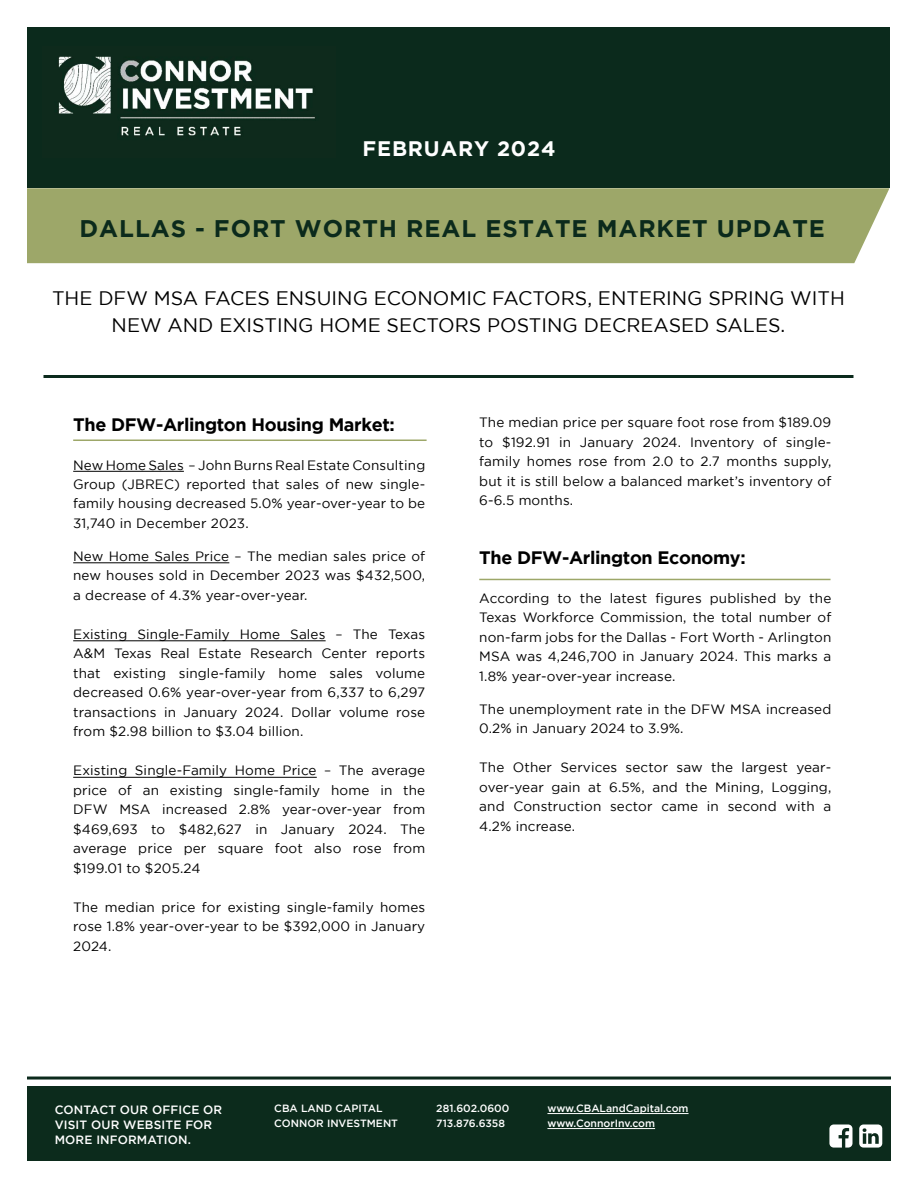
<style>
.page{position:relative;width:918px;height:1188px;background:#fff}
.page>*{position:absolute;margin:0;border:0;box-sizing:border-box;transform-origin:0 0}
.t1{font:700 24px "Gotham";letter-spacing:.04em;color:#0b2a1c}
.t2{font:700 21px "Gotham";letter-spacing:.04em;color:#fff}
.t3{font:19.5px/27px "Gotham";color:#000;text-align:center}
.t4{font:700 18px "Gotham";letter-spacing:-.02em;color:#000}
.t5{font:13.5px/19.5px "Gotham";letter-spacing:.01em;color:#000;text-align:justify}
.t6{font:500 12px/15px "Gotham";letter-spacing:.01em;color:#fff}
.t7{font:500 10.5px "Gotham";color:#fff}
</style>
<div class="page">
<div style="left:27px;top:188px;width:863px;height:75px;background:#9da769"></div>
<hr style="left:73px;top:471px;width:111px;height:1px;background:#000">
<hr style="left:73px;top:563px;width:156px;height:1px;background:#000">
<hr style="left:73px;top:641px;width:253px;height:1px;background:#000">
<hr style="left:73px;top:777px;width:244px;height:1px;background:#000">
<hr style="left:73px;top:440px;width:354px;height:1px;background:#9da769">
<hr style="left:479px;top:579px;width:352px;height:1px;background:#9da769">
<div style="left:28px;top:28px;width:862px;height:160px;background:#0b2a1c"></div>
<hr style="left:43px;top:375px;width:810px;height:3px;background:#0b2a1c">
<hr style="left:27px;top:1077px;width:864px;height:3px;background:#0b2a1c">
<div style="left:27px;top:1086px;width:864px;height:75px;background:#0c2b1c"></div>
<img style="left:58px;top:56px;width:257px;height:80px">
<svg style="left:829px;top:1125px;width:24px;height:23px"></svg>
<svg style="left:859px;top:1125px;width:23px;height:23px"></svg>
<hr style="left:547px;top:1113px;width:142px;height:1px;background:#fff">
<hr style="left:547px;top:1128px;width:108px;height:1px;background:#fff">
<h2 class="t2" style="left:363px;top:137px;width:194px">FEBRUARY 2024</h2>
<h1 class="t1" style="left:80px;top:215px;width:747px">DALLAS - FORT WORTH REAL ESTATE MARKET UPDATE</h1>
<h3 class="t3" style="left:52px;top:284px;width:795px">THE DFW MSA FACES ENSUING ECONOMIC FACTORS, ENTERING SPRING WITH<br>NEW AND EXISTING HOME SECTORS POSTING DECREASED SALES.</h3>
<h3 class="t4" style="left:73px;top:414px;width:323px">The DFW-Arlington Housing Market:</h3>
<p class="t5" style="left:73px;top:455px;width:354px">New Home Sales – John Burns Real Estate Consulting Group (JBREC) reported that sales of new single&shy;family housing decreased 5.0% year-over-year to be 31,740 in December 2023.</p>
<p class="t5" style="left:73px;top:546px;width:354px">New Home Sales Price – The median sales price of new houses sold in December 2023 was $432,500, a decrease of 4.3% year-over-year.</p>
<p class="t5" style="left:73px;top:624px;width:354px">Existing Single-Family Home Sales – The Texas A&amp;M Texas Real Estate Research Center reports that existing single-family home sales volume decreased 0.6% year-over-year from 6,337 to 6,297 transactions in January 2024. Dollar volume rose from $2.98 billion to $3.04 billion.</p>
<p class="t5" style="left:73px;top:761px;width:354px">Existing Single-Family Home Price – The average price of an existing single-family home in the DFW MSA increased 2.8% year-over-year from $469,693 to $482,627 in January 2024. The average price per square foot also rose from $199.01 to $205.24</p>
<p class="t5" style="left:73px;top:897px;width:354px">The median price for existing single-family homes rose 1.8% year-over-year to be $392,000 in January 2024.</p>
<p class="t5" style="left:479px;top:412px;width:354px">The median price per square foot rose from $189.09 to $192.91 in January 2024. Inventory of single&shy;family homes rose from 2.0 to 2.7 months supply, but it is still below a balanced market’s inventory of 6-6.5 months.</p>
<h3 class="t4" style="left:479px;top:547px;width:268px">The DFW-Arlington Economy:</h3>
<p class="t5" style="left:479px;top:588px;width:354px">According to the latest figures published by the Texas Workforce Commission, the total number of non-farm jobs for the Dallas - Fort Worth - Arlington MSA was 4,246,700 in January 2024. This marks a 1.8% year-over-year increase.</p>
<p class="t5" style="left:479px;top:699px;width:354px">The unemployment rate in the DFW MSA increased<br>0.2% in January 2024 to 3.9%.</p>
<p class="t5" style="left:479px;top:757px;width:354px">The Other Services sector saw the largest year&shy;over-year gain at 6.5%, and the Mining, Logging, and Construction sector came in second with a 4.2% increase.</p>
<p class="t6" style="left:55px;top:1102px;width:169px">CONTACT OUR OFFICE OR<br>VISIT OUR WEBSITE FOR<br>MORE INFORMATION.</p>
<p class="t7" style="left:274px;top:1102px;width:110px">CBA LAND CAPITAL</p>
<p class="t7" style="left:436px;top:1102px;width:75px">281.602.0600</p>
<p class="t7" style="left:547px;top:1102px;width:143px">www.CBALandCapital.com</p>
<p class="t7" style="left:274px;top:1117px;width:125px">CONNOR INVESTMENT</p>
<p class="t7" style="left:436px;top:1117px;width:70px">713.876.6358</p>
<p class="t7" style="left:547px;top:1117px;width:109px">www.ConnorInv.com</p>
</div>
